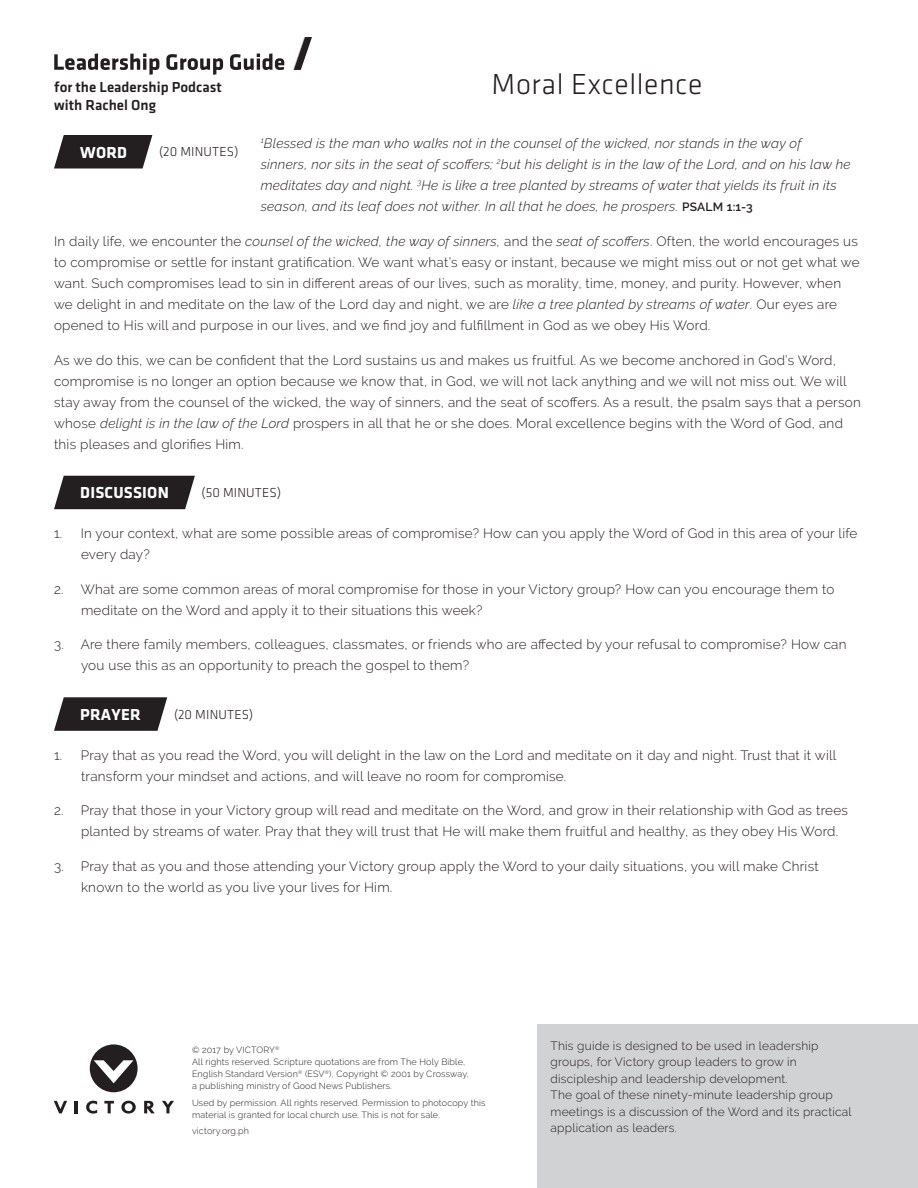
<style>
.page{position:relative;width:918px;height:1188px;background:#fff}
.page>*{position:absolute;margin:0;border:0;box-sizing:border-box;transform-origin:0 0}
.title_02{font:30px "Klavika Light OSF";letter-spacing:.02em;color:#231f20}
.t1{font:700 16.5px "Klavika";letter-spacing:.015em;color:#fff}
.title_03{font:500 15px/18px "Klavika";color:#231f20}
.body_text_01{font:300 13.5px/21px "Raleway";letter-spacing:.02em;color:#231f20}
.t2{font:italic 300 13.5px/21px "Raleway";letter-spacing:.02em;color:#231f20}
.t3{font:300 13.5px "Klavika";letter-spacing:.015em;color:#231f20}
.instruction_text_01{font:300 12px/16.5px "Raleway";letter-spacing:.02em;color:#231f20}
.footer_01{font:300 9px/12px "Raleway";letter-spacing:.02em;color:#231f20}
.s1{font-weight:600;font-style:normal;font-size:12px}
.s2{font-style:italic}
</style>
<div class="page">
<svg style="left:54px;top:53px;width:230px;height:22px"></svg>
<svg style="left:294px;top:37px;width:18px;height:33px"></svg>
<div style="left:90px;top:1044px;width:48px;height:48px;background:#231f20;border-radius:50%"></div>
<svg style="left:94px;top:1060px;width:39px;height:23px"></svg>
<svg style="left:54px;top:1101px;width:13px;height:12px"></svg>
<svg style="left:75px;top:1101px;width:3px;height:12px"></svg>
<svg style="left:86px;top:1101px;width:11px;height:13px"></svg>
<svg style="left:104px;top:1101px;width:10px;height:12px"></svg>
<svg style="left:121px;top:1101px;width:15px;height:13px"></svg>
<svg style="left:144px;top:1101px;width:11px;height:12px"></svg>
<svg style="left:162px;top:1101px;width:12px;height:12px"></svg>
<svg style="left:54px;top:135px;width:98px;height:33px;background:#383435"></svg>
<svg style="left:54px;top:476px;width:141px;height:33px;background:#322e2f"></svg>
<svg style="left:54px;top:697px;width:113px;height:34px;background:#383435"></svg>
<div style="left:537px;top:1025px;width:381px;height:163px;background:#d1d2d4"></div>
<p class="title_03" style="left:54px;top:78px;width:169px">for the Leadership Podcast with Rachel Ong</p>
<p class="title_02" style="left:492px;top:69px;width:212px">Moral Excellence</p>
<p class="t1" style="left:80px;top:143px;width:48px">WORD</p>
<p class="t3" style="left:159px;top:145px;width:81px">(20 MINUTES)</p>
<p class="t2" style="left:261px;top:132px;width:591px"><sup>1</sup>Blessed is the man who walks not in the counsel of the wicked, nor stands in the way of sinners, nor sits in the seat of scoffers; <sup>2</sup>but his delight is in the law of the Lord, and on his law he meditates day and night. <sup>3</sup>He is like a tree planted by streams of water that yields its fruit in its season, and its leaf does not wither. In all that he does, he prospers. <span class="s1">PSALM 1:1-3</span></p>
<p class="body_text_01" style="left:54px;top:231px;width:807px">In daily life, we encounter the <span class="s2">counsel of the wicked, the way of sinners,</span> and the <span class="s2">seat of scoffers</span>. Often, the world encourages us to compromise or settle for instant gratification. We want what’s easy or instant, because we might miss out or not get what we want. Such compromises lead to sin in different areas of our lives, such as morality, time, money, and purity. However, when we delight in and meditate on the law of the Lord day and night, we are <span class="s2">like a tree planted by streams of water</span>. Our eyes are opened to His will and purpose in our lives, and we find joy and fulfillment in God as we obey His Word.</p>
<p class="body_text_01" style="left:54px;top:349px;width:808px">As we do this, we can be confident that the Lord sustains us and makes us fruitful. As we become anchored in God’s Word, compromise is no longer an option because we know that, in God, we will not lack anything and we will not miss out. We will stay away from the counsel of the wicked, the way of sinners, and the seat of scoffers. As a result, the psalm says that a person whose <span class="s2">delight is in the law of the Lord</span> prospers in all that he or she does. Moral excellence begins with the Word of God, and this pleases and glorifies Him.</p>
<p class="t1" style="left:80px;top:484px;width:90px">DISCUSSION</p>
<p class="t3" style="left:202px;top:486px;width:81px">(50 MINUTES)</p>
<p class="body_text_01" style="left:81px;top:523px;width:778px;text-indent:-27px">1. In your context, what are some possible areas of compromise? How can you apply the Word of God in this area of your life every day?</p>
<p class="body_text_01" style="left:81px;top:578px;width:755px;text-indent:-27px">2. What are some common areas of moral compromise for those in your Victory group? How can you encourage them to meditate on the Word and apply it to their situations this week?</p>
<p class="body_text_01" style="left:81px;top:634px;width:767px;text-indent:-27px">3. Are there family members, colleagues, classmates, or friends who are affected by your refusal to compromise? How can you use this as an opportunity to preach the gospel to them?</p>
<p class="t1" style="left:80px;top:705px;width:62px">PRAYER</p>
<p class="t3" style="left:174px;top:707px;width:81px">(20 MINUTES)</p>
<p class="body_text_01" style="left:81px;top:745px;width:757px;text-indent:-27px">1. Pray that as you read the Word, you will delight in the law on the Lord and meditate on it day and night. Trust that it will transform your mindset and actions, and will leave no room for compromise.</p>
<p class="body_text_01" style="left:81px;top:800px;width:768px;text-indent:-27px">2. Pray that those in your Victory group will read and meditate on the Word, and grow in their relationship with God as trees planted by streams of water. Pray that they will trust that He will make them fruitful and healthy, as they obey His Word.</p>
<p class="body_text_01" style="left:81px;top:856px;width:739px;text-indent:-27px">3. Pray that as you and those attending your Victory group apply the Word to your daily situations, you will make Christ known to the world as you live your lives for Him.</p>
<p class="footer_01" style="left:192px;top:1044px;width:89px">© 2017 by VICTORY<sup>®</sup></p>
<p class="footer_01" style="left:192px;top:1056px;width:279px">All rights reserved. Scripture quotations are from The Holy Bible,<br>English Standard Version<sup>®</sup> (ESV<sup>®</sup>), Copyright © 2001 by Crossway, a publishing ministry of Good News Publishers.</p>
<p class="footer_01" style="left:192px;top:1096px;width:295px">Used by permission. All rights reserved. Permission to photocopy this material is granted for local church use. This is not for sale.</p>
<p class="footer_01" style="left:192px;top:1125px;width:58px">victory.org.ph</p>
<p class="instruction_text_01" style="left:550px;top:1037px;width:270px">This guide is designed to be used in leadership groups, for Victory group leaders to grow in discipleship and leadership development.</p>
<p class="instruction_text_01" style="left:550px;top:1087px;width:303px">The goal of these ninety-minute leadership group meetings is a discussion of the Word and its practical application as leaders.</p>
</div>
